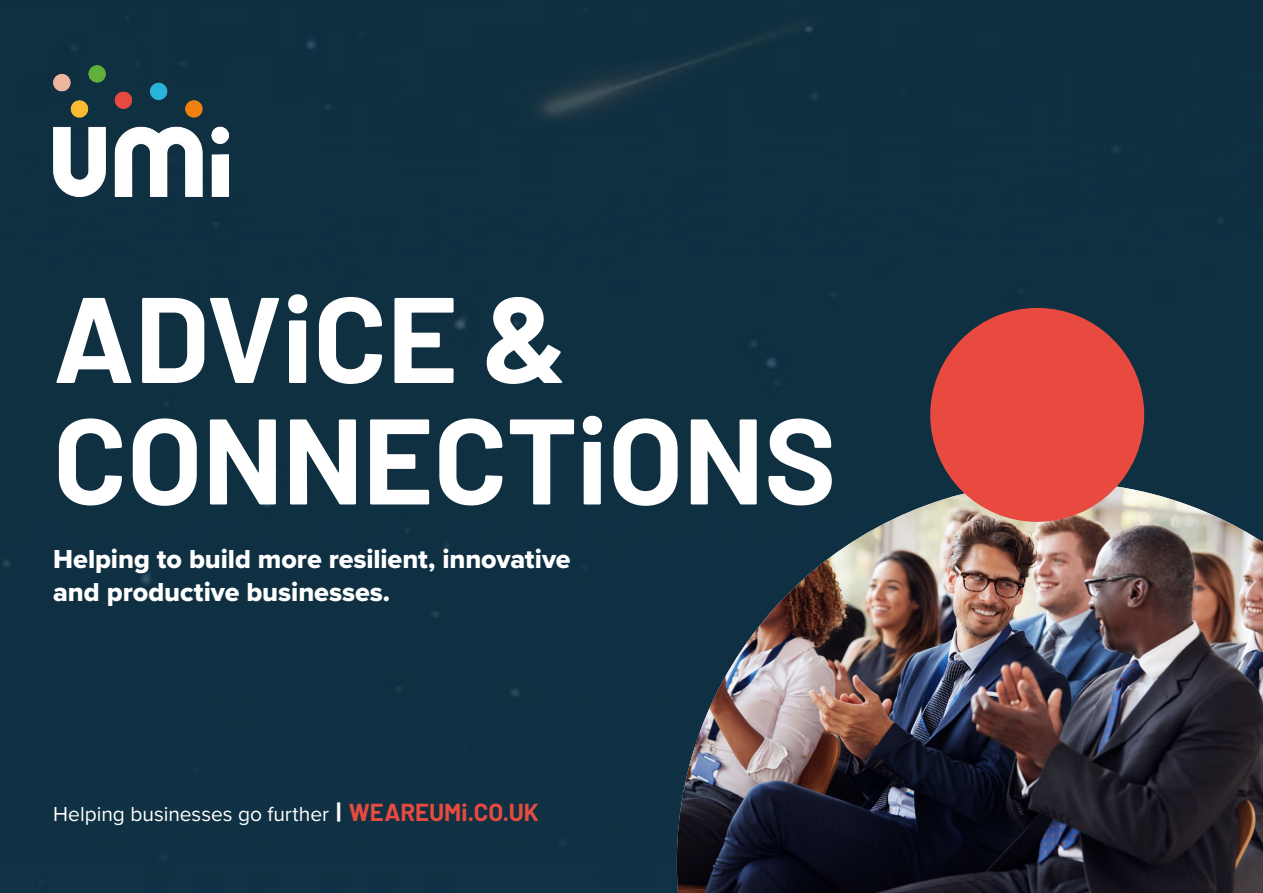
<style>
.page{position:relative;width:1263px;height:893px;background:#0f3041}
.page>*{position:absolute;margin:0;border:0;box-sizing:border-box;transform-origin:0 0}
.FC_-_header{font:700 121.5px "Barlow";color:#fff}
.Paragraph_Style_5{font:27px/33px "Proxima Nova Extrabld";letter-spacing:-.005em;color:#fff}
.Paragraph_Style_5-2{font:21px "Proxima Nova";color:#fff}
.s1{font-weight:900;font-size:27px}
.s2{font-family:"Barlow";font-weight:700;font-size:24px;color:#e84a40}
</style>
<div class="page">
<img style="left:677px;top:482px;width:586px;height:411px">
<div style="left:930px;top:308px;width:214px;height:214px;background:#e84a40;border-radius:50%"></div>
<img style="left:53px;top:65px;width:176px;height:132px">
<h1 class="FC_-_header" style="left:53px;top:249px;width:516px">ADViCE &amp;</h1>
<h1 class="FC_-_header" style="left:53px;top:371px;width:785px">CONNECTiONS</h1>
<p class="Paragraph_Style_5" style="left:53px;top:542px;width:519px">Helping to build more resilient, innovative and productive businesses.</p>
<p class="Paragraph_Style_5-2" style="left:53px;top:798px;width:487px">Helping businesses go further <span class="s1">|</span> <span class="s2">WEAREUMi.CO.UK</span></p>
</div>
